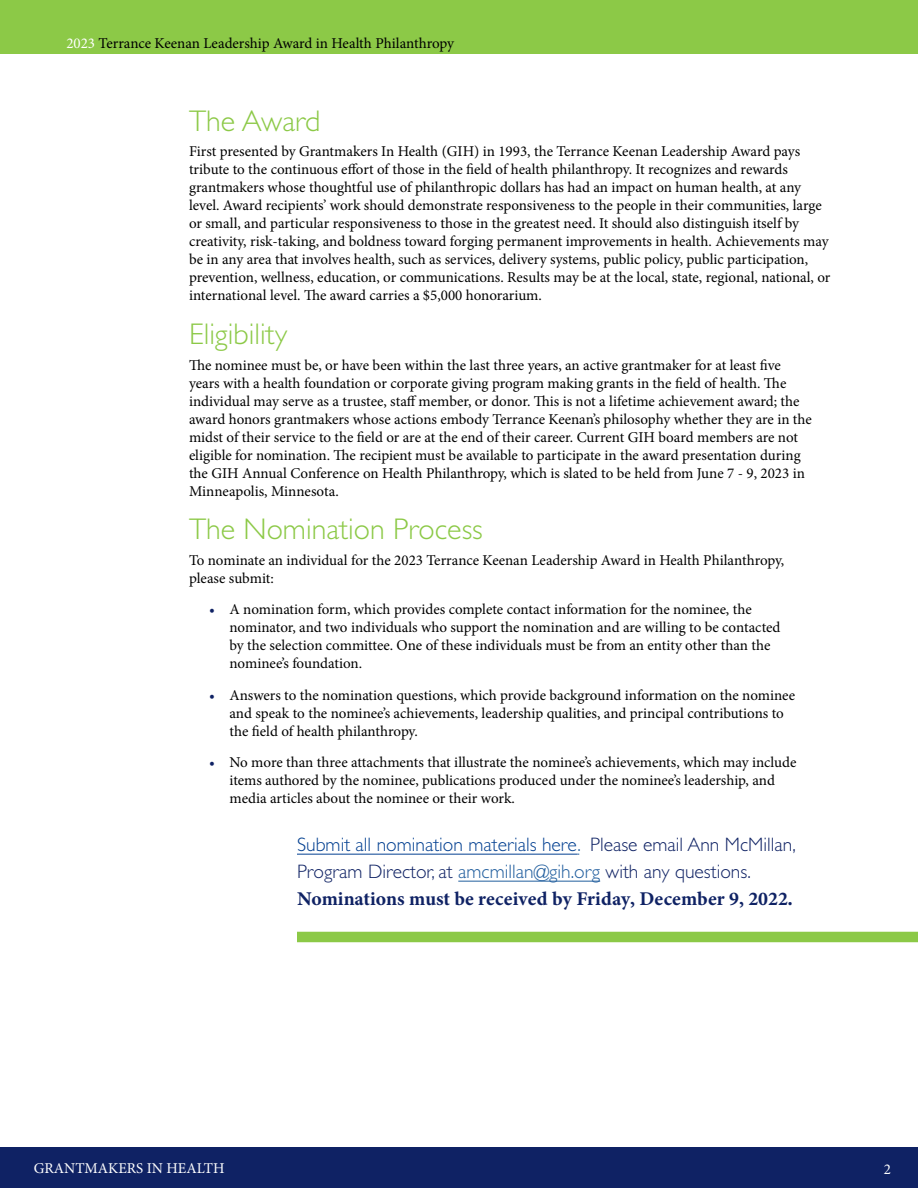
<style>
.page{position:relative;width:918px;height:1188px;background:#fff}
.page>*{position:absolute;margin:0;border:0;box-sizing:border-box;transform-origin:0 0}
.t1{font:300 30px "Gill Sans";color:#8cc947}
.t2{font:300 19.5px/27px "Gill Sans";color:#0f2264}
.t3{font:19.5px "Minion Variable Concept";color:#0f2264}
.t4{font:15px/18px "Minion Pro";color:#000}
.t5{font:15px "Minion Pro";color:#fff}
.s1{color:#fff}
.s2{color:#0f2264}
.s3{color:#034091}
.s4{color:#215e9e}
</style>
<div class="page">
<div style="left:0;top:0;width:918px;height:54px;background:#8cc947"></div>
<div style="left:0;top:1148px;width:918px;height:40px;background:#0f2264"></div>
<hr style="left:297px;top:854px;width:280px;height:1px;background:#034091">
<hr style="left:458px;top:881px;width:142px;height:1px;background:#215e9e">
<div style="left:297px;top:932px;width:621px;height:10px;background:#8cc947"></div>
<p class="t4" style="left:66px;top:34px;width:389px"><span class="s1">2023</span> Terrance Keenan Leadership Award in Health Philanthropy</p>
<h1 class="t1" style="left:189px;top:104px;width:133px">The Award</h1>
<p class="t4" style="left:189px;top:143px;width:643px">First presented by Grantmakers In Health (GIH) in 1993, the Terrance Keenan Leadership Award pays tribute to the continuous effort of those in the field of health philanthropy. It recognizes and rewards grantmakers whose thoughtful use of philanthropic dollars has had an impact on human health, at any level. Award recipients’ work should demonstrate responsiveness to the people in their communities, large or small, and particular responsiveness to those in the greatest need. It should also distinguish itself by creativity, risk-taking, and boldness toward forging permanent improvements in health. Achievements may be in any area that involves health, such as services, delivery systems, public policy, public participation, prevention, wellness, education, or communications. Results may be at the local, state, regional, national, or international level. The award carries a $5,000 honorarium.</p>
<h1 class="t1" style="left:189px;top:317px;width:100px">Eligibility</h1>
<p class="t4" style="left:189px;top:356px;width:624px">The nominee must be, or have been within the last three years, an active grantmaker for at least five years with a health foundation or corporate giving program making grants in the field of health. The individual may serve as a trustee, staff member, or donor. This is not a lifetime achievement award; the award honors grantmakers whose actions embody Terrance Keenan’s philosophy whether they are in the midst of their service to the field or are at the end of their career. Current GIH board members are not eligible for nomination. The recipient must be available to participate in the award presentation during the GIH Annual Conference on Health Philanthropy, which is slated to be held from June 7 - 9, 2023 in Minneapolis, Minnesota.</p>
<h1 class="t1" style="left:189px;top:512px;width:295px">The Nomination Process</h1>
<p class="t4" style="left:189px;top:551px;width:597px">To nominate an individual for the 2023 Terrance Keenan Leadership Award in Health Philanthropy, please submit:</p>
<p class="t4" style="left:230px;top:601px;width:553px;text-indent:-20px"><span class="s2">•</span> A nomination form, which provides complete contact information for the nominee, the nominator, and two individuals who support the nomination and are willing to be contacted by the selection committee. One of these individuals must be from an entity other than the nominee’s foundation.</p>
<p class="t4" style="left:230px;top:686px;width:567px;text-indent:-20px"><span class="s2">•</span> Answers to the nomination questions, which provide background information on the nominee and speak to the nominee’s achievements, leadership qualities, and principal contributions to the field of health philanthropy.</p>
<p class="t4" style="left:230px;top:754px;width:568px;text-indent:-20px"><span class="s2">•</span> No more than three attachments that illustrate the nominee’s achievements, which may include items authored by the nominee, publications produced under the nominee’s leadership, and media articles about the nominee or their work.</p>
<h2 class="t2" style="left:297px;top:831px;width:500px"><span class="s3">Submit all nomination materials here</span><span class="s4">.</span> Please email Ann McMillan,<br>Program Director, at <span class="s4">amcmillan@gih.org</span> with any questions.</h2>
<h2 class="t3" style="left:297px;top:885px;width:497px">Nominations must be received by Friday, December 9, 2022.</h2>
<p class="t5" style="left:34px;top:1158px;width:192px">GRANTMAKERS IN HEALTH</p>
<p class="t5" style="left:884px;top:1159px;width:9px">2</p>
</div>
